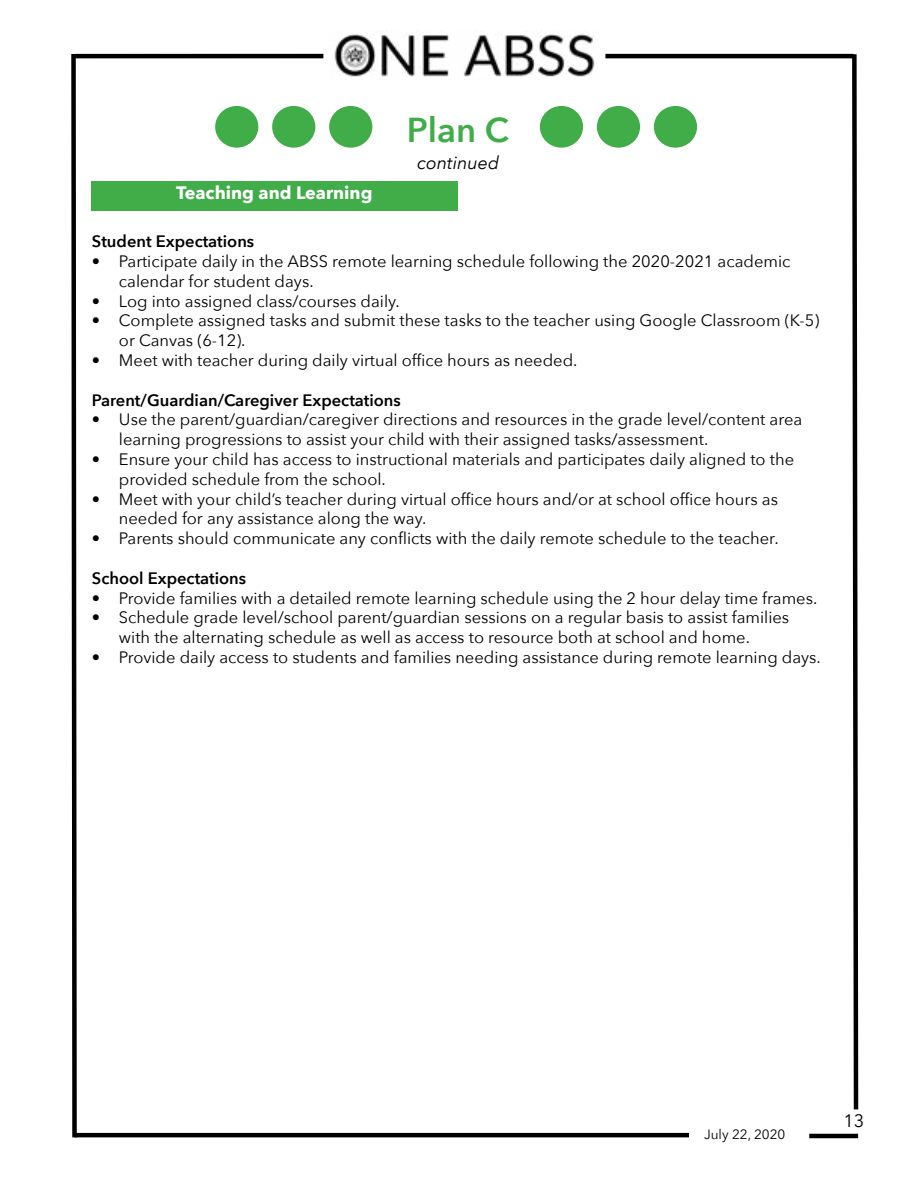
<style>
.page{position:relative;width:918px;height:1188px;background:#fff}
.page>*{position:absolute;margin:0;border:0;box-sizing:border-box;transform-origin:0 0}
.t1{font:600 34.5px "Avenir Next";color:#41ad49}
.t2{font:700 18px "Avenir Next";color:#fff}
.t3{font:italic 18px "Avenir Next";color:#000}
.t4{font:18px "Avenir Next";color:#000}
.t5{font:16.5px/19.8px "Avenir Next";color:#000}
.t6{font:600 16.5px "Avenir Next";color:#000}
.t7{font:13.5px "Avenir Next";color:#000}
</style>
<div class="page">
<svg style="left:71px;top:53px;width:8px;height:1085px"></svg>
<hr style="left:605px;top:54px;width:249px;height:4px;background:#000">
<hr style="left:75px;top:54px;width:248px;height:4px;background:#000">
<svg style="left:850px;top:53px;width:9px;height:1057px"></svg>
<img style="left:334px;top:33px;width:261px;height:44px">
<hr style="left:75px;top:1133px;width:614px;height:4px;background:#000">
<hr style="left:809px;top:1134px;width:49px;height:4px;background:#000">
<div style="left:215px;top:106px;width:43px;height:42px;background:#41ad49;border-radius:50%"></div>
<div style="left:272px;top:106px;width:43px;height:42px;background:#41ad49;border-radius:50%"></div>
<div style="left:329px;top:106px;width:43px;height:42px;background:#41ad49;border-radius:50%"></div>
<div style="left:540px;top:106px;width:43px;height:42px;background:#41ad49;border-radius:50%"></div>
<div style="left:597px;top:106px;width:43px;height:42px;background:#41ad49;border-radius:50%"></div>
<div style="left:654px;top:106px;width:43px;height:42px;background:#41ad49;border-radius:50%"></div>
<div style="left:91px;top:181px;width:367px;height:30px;background:#41ad49"></div>
<h1 class="t1" style="left:407px;top:100px;width:103px">Plan C</h1>
<p class="t3" style="left:417px;top:148px;width:84px">continued</p>
<p class="t2" style="left:176px;top:178px;width:198px">Teaching and Learning</p>
<p class="t6" style="left:92px;top:227px;width:164px">Student Expectations</p>
<p class="t5" style="left:119px;top:251px;width:673px;text-indent:-27px">• Participate daily in the ABSS remote learning schedule following the 2020-2021 academic calendar for student days.</p>
<p class="t5" style="left:92px;top:290px;width:309px">• Log into assigned class/courses daily.</p>
<p class="t5" style="left:119px;top:310px;width:702px;text-indent:-27px">• Complete assigned tasks and submit these tasks to the teacher using Google Classroom (K-5) or Canvas (6-12).</p>
<p class="t5" style="left:92px;top:350px;width:487px">• Meet with teacher during daily virtual office hours as needed.</p>
<p class="t6" style="left:92px;top:386px;width:310px">Parent/Guardian/Caregiver Expectations</p>
<p class="t5" style="left:119px;top:409px;width:685px;text-indent:-27px">• Use the parent/guardian/caregiver directions and resources in the grade level/content area learning progressions to assist your child with their assigned tasks/assessment.</p>
<p class="t5" style="left:119px;top:449px;width:677px;text-indent:-27px">• Ensure your child has access to instructional materials and participates daily aligned to the provided schedule from the school.</p>
<p class="t5" style="left:119px;top:488px;width:661px;text-indent:-27px">• Meet with your child’s teacher during virtual office hours and/or at school office hours as needed for any assistance along the way.</p>
<p class="t5" style="left:92px;top:528px;width:688px">• Parents should communicate any conflicts with the daily remote schedule to the teacher.</p>
<p class="t6" style="left:92px;top:564px;width:156px">School Expectations</p>
<p class="t5" style="left:92px;top:587px;width:727px">• Provide families with a detailed remote learning schedule using the 2 hour delay time frames.</p>
<p class="t5" style="left:119px;top:607px;width:672px;text-indent:-27px">• Schedule grade level/school parent/guardian sessions on a regular basis to assist families with the alternating schedule as well as access to resource both at school and home.</p>
<p class="t5" style="left:92px;top:647px;width:730px">• Provide daily access to students and families needing assistance during remote learning days.</p>
<p class="t7" style="left:704px;top:1123px;width:83px">July 22, 2020</p>
<p class="t4" style="left:843px;top:1106px;width:22px">13</p>
</div>
